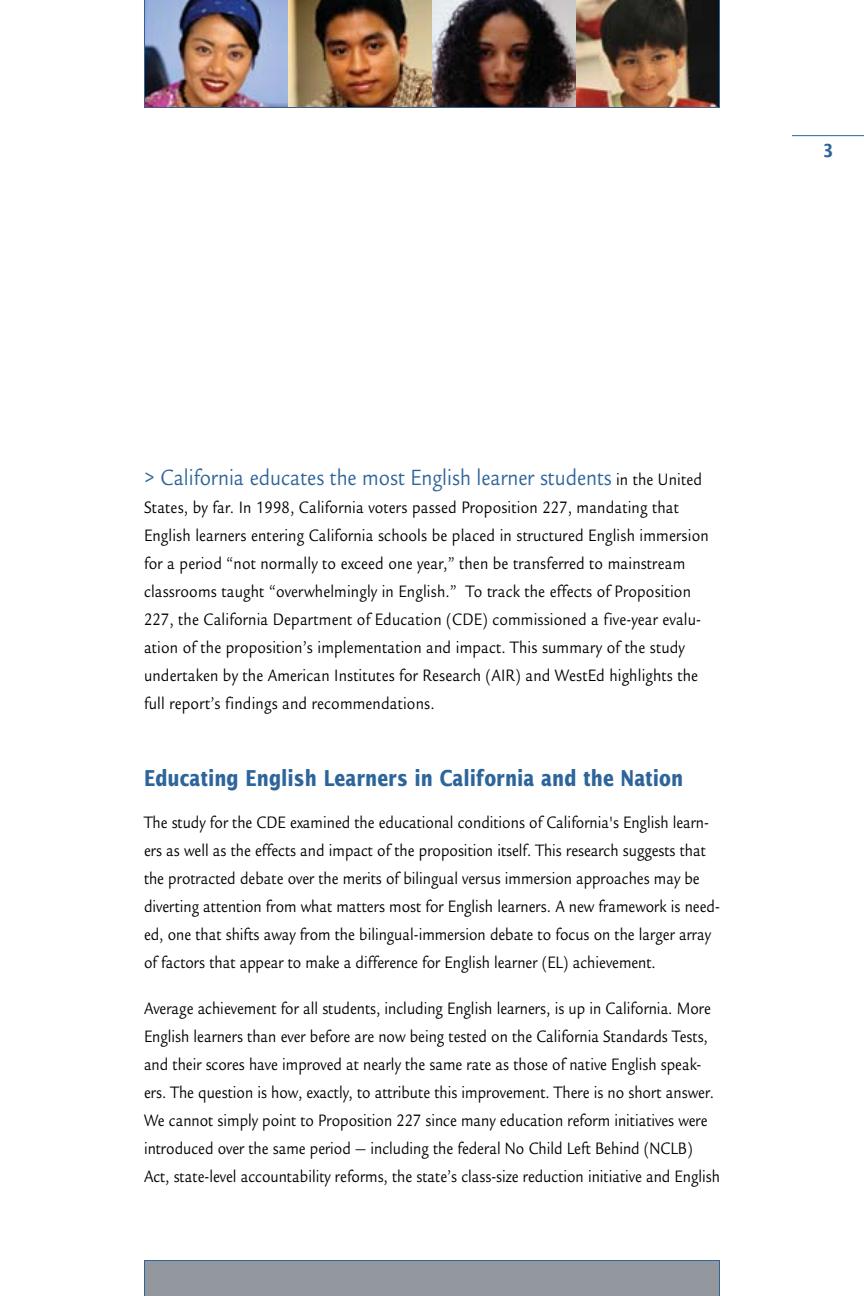
<style>
.page{position:relative;width:864px;height:1296px;background:#fff}
.page>*{position:absolute;margin:0;border:0;box-sizing:border-box;transform-origin:0 0}
.t1{font:24px "Legacy Sans";color:#2d659b;scale:.85 1}
.t2{font:700 22px "Lucida Sans";color:#2d659b;scale:.8 1}
.t3{font:18px/28px "Legacy Sans";color:#000;scale:.85 1}
.t4{font:18px/28px "Legacy Sans";color:#000;scale:.86 1}
.s1{font-size:18px;color:#000}
</style>
<div class="page">
<hr style="left:792px;top:135px;width:72px;height:1px;background:#2d659b">
<div style="left:144px;top:1260px;width:576px;height:36px;background:#92989e"></div>
<img style="left:144px;top:0;width:576px;height:108px">
<h1 class="t1" style="left:144px;top:464px;width:658px">&gt; California educates the most English learner students <span class="s1">in the United</span></h1>
<p class="t4" style="left:144px;top:493px;width:658px">States, by far. In 1998, California voters passed Proposition 227, mandating that English learners entering California schools be placed in structured English immersion for a period “not normally to exceed one year,” then be transferred to mainstream classrooms taught “overwhelmingly in English.” To track the effects of Proposition 227, the California Department of Education (CDE) commissioned a five-year evalu&shy;ation of the proposition’s implementation and impact. This summary of the study undertaken by the American Institutes for Research (AIR) and WestEd highlights the full report’s findings and recommendations.</p>
<p class="t2" style="left:144px;top:765px;width:676px">Educating English Learners in California and the Nation</p>
<p class="t3" style="left:144px;top:809px;width:679px">The study for the CDE examined the educational conditions of California's English learn&shy;ers as well as the effects and impact of the proposition itself. This research suggests that the protracted debate over the merits of bilingual versus immersion approaches may be diverting attention from what matters most for English learners. A new framework is need&shy;ed, one that shifts away from the bilingual-immersion debate to focus on the larger array of factors that appear to make a difference for English learner (EL) achievement.</p>
<p class="t3" style="left:144px;top:995px;width:679px">Average achievement for all students, including English learners, is up in California. More English learners than ever before are now being tested on the California Standards Tests, and their scores have improved at nearly the same rate as those of native English speak&shy;ers. The question is how, exactly, to attribute this improvement. There is no short answer.<br>We cannot simply point to Proposition 227 since many education reform initiatives were introduced over the same period — including the federal No Child Left Behind (NCLB)<br>Act, state-level accountability reforms, the state’s class-size reduction initiative and English</p>
</div>
